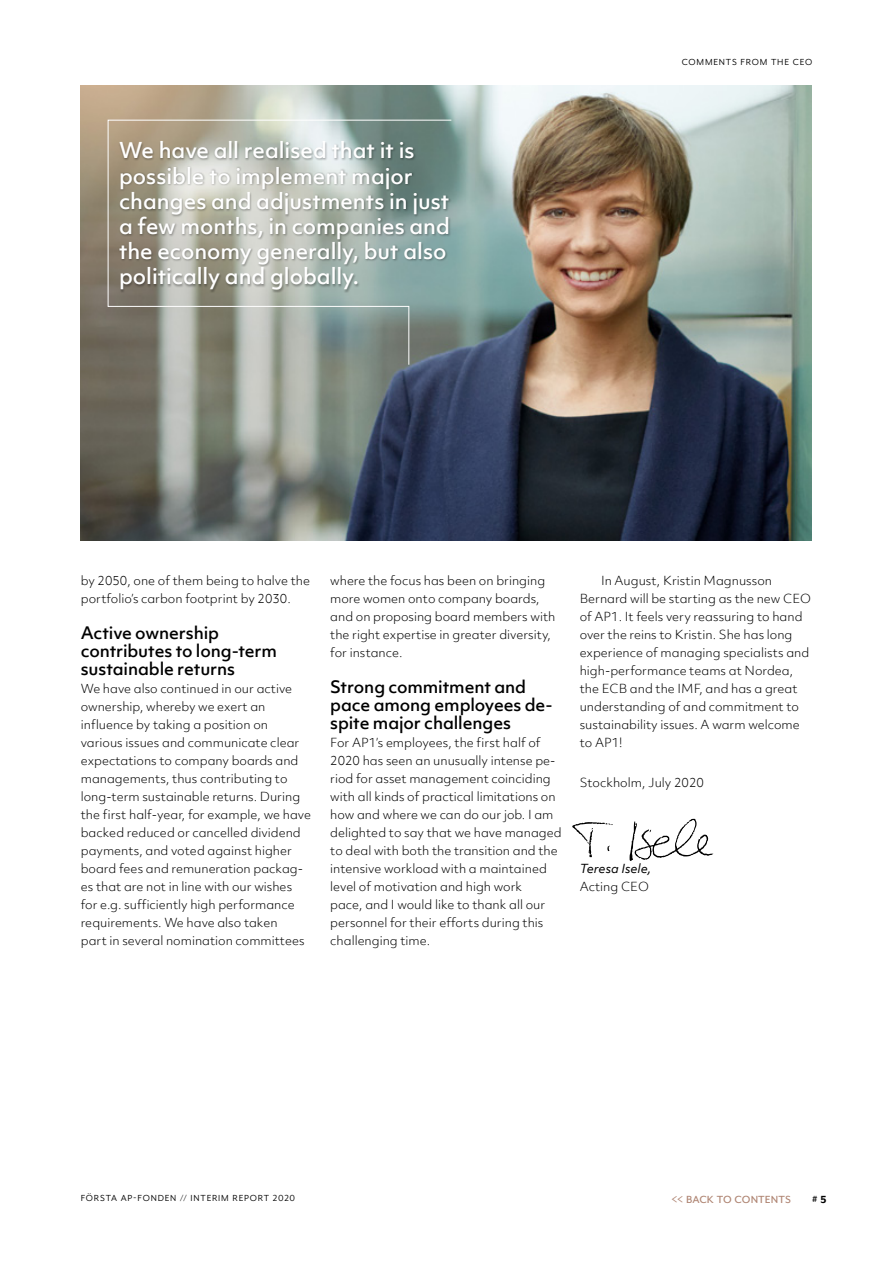
<style>
.page{position:relative;width:893px;height:1263px;background:#fff}
.page>*{position:absolute;margin:0;border:0;box-sizing:border-box;transform-origin:0 0}
.Rubrik_3{font:500 21px/25.2px "Objektiv Mk 1";letter-spacing:-.005em;color:#fff}
.Mellanrubrik{font:500 16.5px/18px "Objektiv Mk 1";letter-spacing:-.01em;color:#000}
.t1{font:15px "Mr Eaves XL Mod OT";letter-spacing:.005em;color:#b08674}
.t2{font:15px "Mr Eaves XL Mod OT";color:#000}
.t3{font:12.75px "Mr Eaves XL Mod OT";letter-spacing:.06em;color:#000}
.Bröd{font:300 12px/18px "Objektiv Mk 2";color:#000}
.Inbröd{font:300 12px/18px "Objektiv Mk 2";color:#000}
.Bröd-2{font:italic 12px "Objektiv Mk 1";color:#000}
.s1{font-weight:700}
</style>
<div class="page">
<img style="left:81px;top:85px;width:731px;height:455px">
<svg style="left:107px;top:119px;width:345px;height:246px;background:#969c93"></svg>
<div style="left:119px;top:142px;width:333px;height:150px;background:#000;opacity:.3"></div>
<svg style="left:572px;top:819px;width:141px;height:42px"></svg>
<p class="Rubrik_3" style="left:119px;top:138px;width:332px">We have all realised that it is possible to implement major changes and adjustments in just a few months, in companies and the economy generally, but also politically and globally.</p>
<p class="t3" style="left:682px;top:55px;width:125px">Comments from the CEO</p>
<p class="Bröd" style="left:81px;top:571px;width:231px">by 2050, one of them being to halve the portfolio’s carbon footprint by 2030.</p>
<p class="Mellanrubrik" style="left:81px;top:623px;width:198px">Active ownership contributes to long-term sustainable returns</p>
<p class="Bröd" style="left:81px;top:679px;width:232px">We have also continued in our active ownership, whereby we exert an influence by taking a position on various issues and communicate clear expectations to company boards and managements, thus contributing to long-term sustainable returns. During the first half-year, for example, we have backed reduced or cancelled dividend payments, and voted against higher board fees and remuneration packag&shy;es that are not in line with our wishes for e.g. sufficiently high performance requirements. We have also taken<br>part in several nomination committees</p>
<p class="Bröd" style="left:330px;top:571px;width:227px">where the focus has been on bringing more women onto company boards, and on proposing board members with the right expertise in greater diversity, for instance.</p>
<p class="Mellanrubrik" style="left:330px;top:677px;width:224px">Strong commitment and pace among employees de&shy;spite major challenges</p>
<p class="Bröd" style="left:330px;top:733px;width:233px">For AP1’s employees, the first half of 2020 has seen an unusually intense pe&shy;riod for asset management coinciding with all kinds of practical limitations on how and where we can do our job. I am delighted to say that we have managed to deal with both the transition and the intensive workload with a maintained level of motivation and high work<br>pace, and I would like to thank all our personnel for their efforts during this challenging time.</p>
<p class="Inbröd" style="left:580px;top:571px;width:233px;text-indent:21px">In August, Kristin Magnusson Bernard will be starting as the new CEO of AP1. It feels very reassuring to hand over the reins to Kristin. She has long experience of managing specialists and high-performance teams at Nordea, the ECB and the IMF, and has a great understanding of and commitment to sustainability issues. A warm welcome to AP1!</p>
<p class="Bröd" style="left:580px;top:773px;width:126px">Stockholm, July 2020</p>
<p class="Bröd-2" style="left:580px;top:860px;width:73px">Teresa Isele,</p>
<p class="Bröd" style="left:580px;top:877px;width:71px">Acting CEO</p>
<p class="t3" style="left:81px;top:1191px;width:216px">Första AP-fonden // Interim Report 2020</p>
<p class="t1" style="left:671px;top:1191px;width:121px">&lt;&lt; back to contents</p>
<p class="t2" style="left:812px;top:1191px;width:16px"># <span class="s1">5</span></p>
</div>
